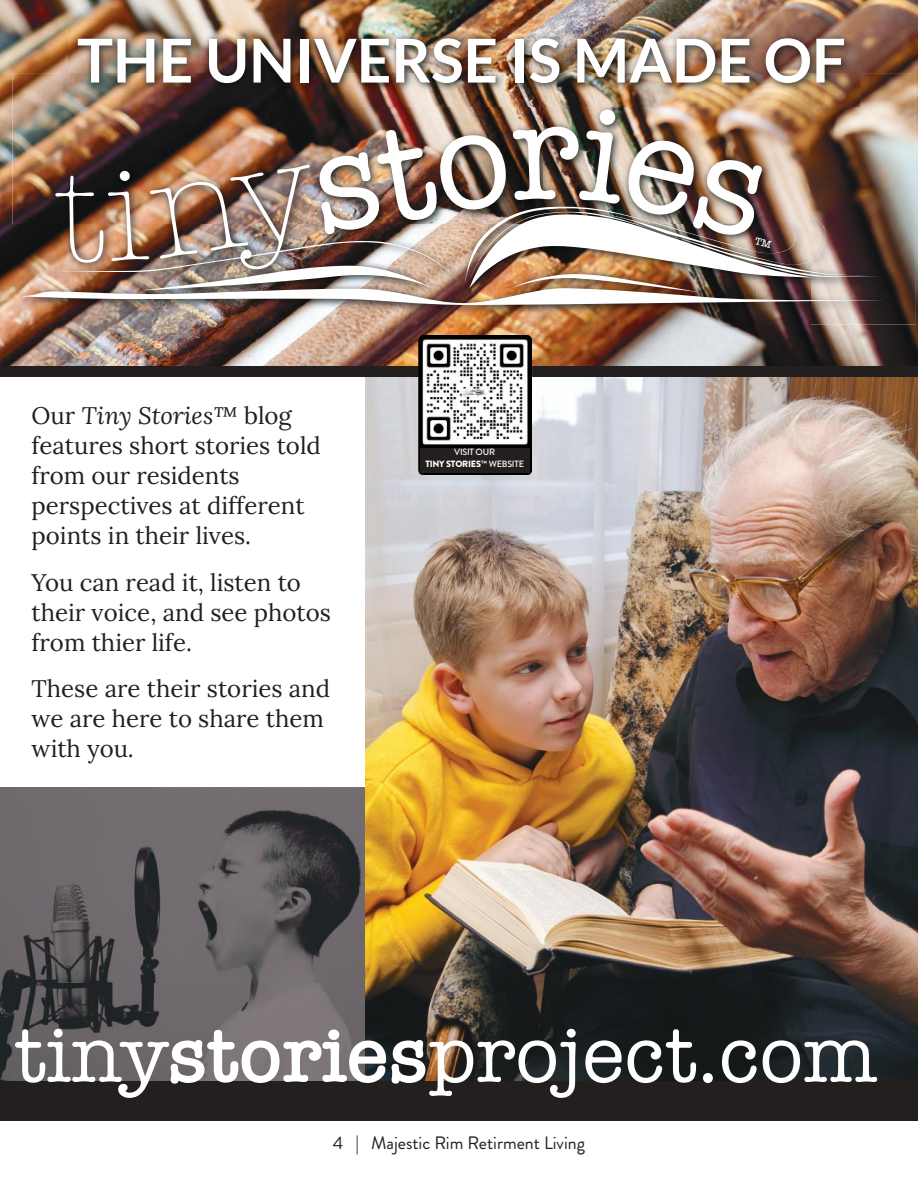
<style>
.page{position:relative;width:918px;height:1188px;background:#fff}
.page>*{position:absolute;margin:0;border:0;box-sizing:border-box;transform-origin:0 0}
.t1{font:79.8px "American Typewriter";color:#fff}
.t2{font:700 60.45px "Lato";color:#fff}
.t3{font:24px/30px "Lora";color:#241f1f}
.t4{font:18px "Brandon Grotesque";color:#241f1f}
.t5{font:500 9.15px/11.4px "Brandon Grotesque";letter-spacing:-.025em;color:#fff;text-align:center}
.s1{font-style:italic}
.s2{font-weight:900}
.s3{font-weight:600}
</style>
<div class="page">
<img style="left:0;top:788px;width:59px;height:294px">
<img style="left:59px;top:788px;width:307px;height:294px">
<img style="left:366px;top:377px;width:552px;height:705px">
<img style="left:0;top:0;width:918px;height:366px">
<img style="left:12px;top:74px;width:266px;height:150px">
<img style="left:810px;top:74px;width:106px;height:250px">
<img style="left:12px;top:224px;width:798px;height:100px">
<img style="left:68px;top:22px;width:791px;height:84px">
<div style="left:0;top:366px;width:918px;height:11px;background:#241f1f"></div>
<div style="left:0;top:1082px;width:918px;height:38px;background:#241f1f"></div>
<img style="left:405px;top:335px;width:140px;height:140px">
<div style="left:420px;top:448px;width:110px;height:24px;background:#241f1f"></div>
<img style="left:21px;top:107px;width:882px;height:198px">
<h2 class="t2" style="left:77px;top:26px;width:770px">THE UNIVERSE IS MADE OF</h2>
<p class="t3" style="left:32px;top:401px;width:291px">Our <span class="s1">Tiny Stories™</span> blog features short stories told from our residents perspectives at different points in their lives.</p>
<p class="t3" style="left:32px;top:567px;width:301px">You can read it, listen to their voice, and see photos from thier life.</p>
<p class="t3" style="left:32px;top:674px;width:300px">These are their stories and we are here to share them with you.</p>
<p class="t5" style="left:425px;top:447px;width:100px">VISIT OUR<br><span class="s2">TINY STORIES</span>™ WEBSITE</p>
<h1 class="t1" style="left:14px;top:994px;width:864px">tiny<span class="s3">stories</span>project.com</h1>
<p class="t4" style="left:333px;top:1130px;width:254px">4 | Majestic Rim Retirment Living</p>
</div>
